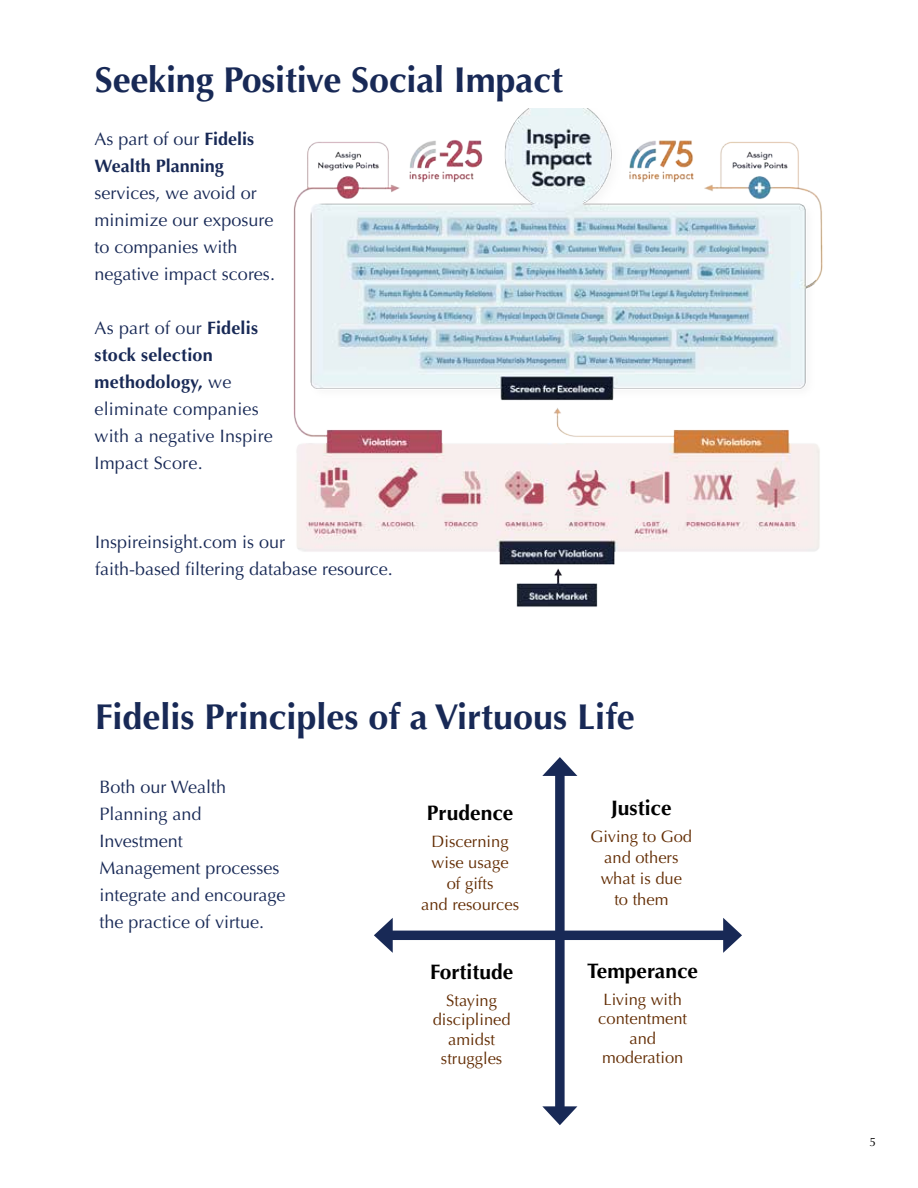
<style>
.page{position:relative;width:918px;height:1188px;background:#fff}
.page>*{position:absolute;margin:0;border:0;box-sizing:border-box;transform-origin:0 0}
.t1{font:700 36px "Optima";letter-spacing:-.005em;color:#182956}
.t2{font:700 21px "Optima";color:#000}
.t3{font:18px/27px "Optima";color:#182956}
.t4{font:700 18px/27px "Optima";color:#182956}
.t5{font:16.5px/21px "Optima";color:#632d04;text-align:center}
.t6{font:12px "Optima";color:#000}
.s1{font-weight:400}
.s2{font-weight:700}
</style>
<div class="page">
<img style="left:293px;top:108px;width:530px;height:499px">
<div style="left:555px;top:769px;width:10px;height:345px;background:#182956"></div>
<svg style="left:542px;top:757px;width:35px;height:19px"></svg>
<svg style="left:542px;top:1106px;width:35px;height:19px"></svg>
<div style="left:385px;top:931px;width:346px;height:9px;background:#182956"></div>
<svg style="left:374px;top:918px;width:19px;height:35px"></svg>
<svg style="left:723px;top:918px;width:19px;height:35px"></svg>
<h1 class="t1" style="left:95px;top:58px;width:470px">Seeking Positive Social Impact</h1>
<p class="t4" style="left:94px;top:125px;width:161px"><span class="s1">As part of our</span> Fidelis<br>Wealth Planning</p>
<p class="t3" style="left:94px;top:179px;width:182px">services, we avoid or minimize our exposure to companies with negative impact scores.</p>
<p class="t3" style="left:94px;top:314px;width:180px">As part of our <span class="s2">Fidelis stock selection methodology,</span> we eliminate companies with a negative Inspire<br>Impact Score.</p>
<p class="t3" style="left:95px;top:528px;width:299px">Inspireinsight.com is our<br>faith-based filtering database resource.</p>
<h1 class="t1" style="left:95px;top:696px;width:541px">Fidelis Principles of a Virtuous Life</h1>
<p class="t3" style="left:99px;top:773px;width:188px">Both our Wealth<br>Planning and<br>Investment<br>Management processes integrate and encourage the practice of virtue.</p>
<p class="t2" style="left:427px;top:800px;width:88px">Prudence</p>
<p class="t5" style="left:421px;top:831px;width:99px">Discerning wise usage<br>of gifts<br>and resources</p>
<p class="t2" style="left:430px;top:959px;width:85px">Fortitude</p>
<p class="t5" style="left:433px;top:991px;width:79px;line-height:19.5px">Staying disciplined amidst struggles</p>
<p class="t2" style="left:611px;top:796px;width:62px">Justice</p>
<p class="t5" style="left:591px;top:826px;width:103px">Giving to God and others what is due<br>to them</p>
<p class="t2" style="left:587px;top:958px;width:112px">Temperance</p>
<p class="t5" style="left:598px;top:989px;width:90px;line-height:19.5px">Living with contentment and moderation</p>
<p class="t6" style="left:870px;top:1135px;width:8px">5</p>
</div>
